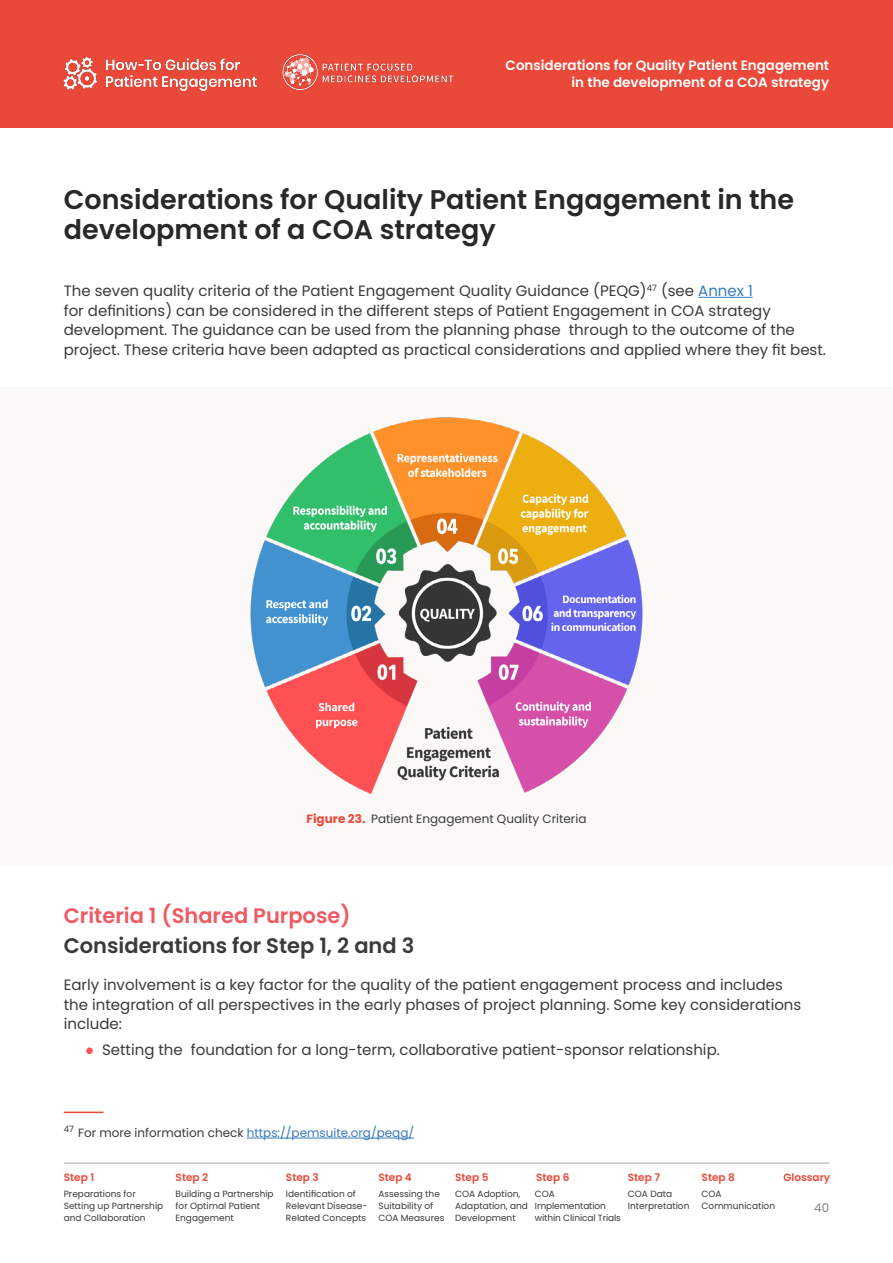
<style>
.page{position:relative;width:893px;height:1263px;background:#fff}
.page>*{position:absolute;margin:0;border:0;box-sizing:border-box;transform-origin:0 0}
.t1{font:600 27px/30px "Poppins";color:#292829}
.t2{font:600 21px "Poppins";color:#3b3a3a}
.t3{font:600 21px "Poppins";color:#f05962}
.t4{font:15px/19.5px "Poppins";color:#3b3a3a}
.t5{font:600 13.5px/18px "Poppins";color:#fff;text-align:right}
.t6{font:12px "Poppins";color:#387bbd}
.t7{font:12px "Poppins";color:#3b3a3a}
.t8{font:12px "Poppins";color:#808285}
.t9{font:600 10.5px "Poppins";color:#ea4939}
.t10{font:9px/12px "Poppins";color:#3b3a3a}
.s1{color:#387bbd}
.s2{font-weight:700;color:#ea4939}
.s3{font-family:"Garamond";color:#ff4f54}
.s4{color:#3b3a3a}
</style>
<div class="page">
<div style="left:0;top:0;width:893px;height:128px;background:#ea4939"></div>
<img style="left:282px;top:54px;width:172px;height:37px">
<img style="left:63px;top:56px;width:194px;height:35px">
<hr style="left:64px;top:1163px;width:765px;height:1px;background:#a7a9ac">
<hr style="left:698px;top:297px;width:55px;height:1px;background:#387bbd">
<hr style="left:64px;top:1111px;width:39px;height:2px;background:#ea4939">
<hr style="left:247px;top:1138px;width:167px;height:1px;background:#387bbd">
<div style="left:0;top:387px;width:893px;height:477px;background:#faf9f8"></div>
<img style="left:250px;top:417px;width:393px;height:377px">
<p class="t5" style="left:506px;top:56px;width:325px">Considerations for Quality Patient Engagement in the development of a COA strategy</p>
<h1 class="t1" style="left:64px;top:184px;width:732px">Considerations for Quality Patient Engagement in the development of a COA strategy</h1>
<p class="t4" style="left:64px;top:281px;width:764px">The seven quality criteria of the Patient Engagement Quality Guidance (PEQG)<sup>47</sup> (see <span class="s1">Annex 1<br></span>for definitions) can be considered in the different steps of Patient Engagement in COA strategy development. The guidance can be used from the planning phase through to the outcome of the project. These criteria have been adapted as practical considerations and applied where they fit best.</p>
<p class="t7" style="left:307px;top:811px;width:281px"><span class="s2">Figure 23.</span> Patient Engagement Quality Criteria</p>
<h2 class="t3" style="left:64px;top:904px;width:288px">Criteria 1 (Shared Purpose)</h2>
<h2 class="t2" style="left:64px;top:934px;width:352px">Considerations for Step 1, 2 and 3</h2>
<p class="t4" style="left:64px;top:975px;width:739px">Early involvement is a key factor for the quality of the patient engagement process and includes the integration of all perspectives in the early phases of project planning. Some key considerations include:</p>
<p class="t4" style="left:85px;top:1040px;width:636px"><span class="s3">●</span> Setting the foundation for a long-term, collaborative patient-sponsor relationship.</p>
<p class="t6" style="left:64px;top:1126px;width:352px"><sup>47</sup> <span class="s4">For more information check</span> https://pemsuite.org/peqg/</p>
<p class="t9" style="left:64px;top:1171px;width:32px">Step 1</p>
<p class="t9" style="left:176px;top:1171px;width:34px">Step 2</p>
<p class="t9" style="left:286px;top:1171px;width:34px">Step 3</p>
<p class="t9" style="left:378px;top:1171px;width:35px">Step 4</p>
<p class="t9" style="left:455px;top:1171px;width:35px">Step 5</p>
<p class="t9" style="left:536px;top:1171px;width:35px">Step 6</p>
<p class="t9" style="left:628px;top:1171px;width:34px">Step 7</p>
<p class="t9" style="left:702px;top:1171px;width:35px">Step 8</p>
<p class="t9" style="left:783px;top:1171px;width:48px">Glossary</p>
<p class="t10" style="left:64px;top:1188px;width:101px">Preparations for<br>Setting up Partnership and Collaboration</p>
<p class="t10" style="left:176px;top:1188px;width:100px">Building a Partnership for Optimal Patient<br>Engagement</p>
<p class="t10" style="left:286px;top:1188px;width:83px">Identification of<br>Relevant Disease-<br>Related Concepts</p>
<p class="t10" style="left:378px;top:1188px;width:67px">Assessing the<br>Suitability of<br>COA Measures</p>
<p class="t10" style="left:455px;top:1188px;width:74px">COA Adoption,<br>Adaptation, and<br>Development</p>
<p class="t10" style="left:535px;top:1188px;width:88px">COA<br>Implementation within Clinical Trials</p>
<p class="t10" style="left:628px;top:1188px;width:63px">COA Data<br>Interpretation</p>
<p class="t10" style="left:702px;top:1188px;width:75px">COA<br>Communication</p>
<p class="t8" style="left:814px;top:1200px;width:17px">40</p>
</div>
